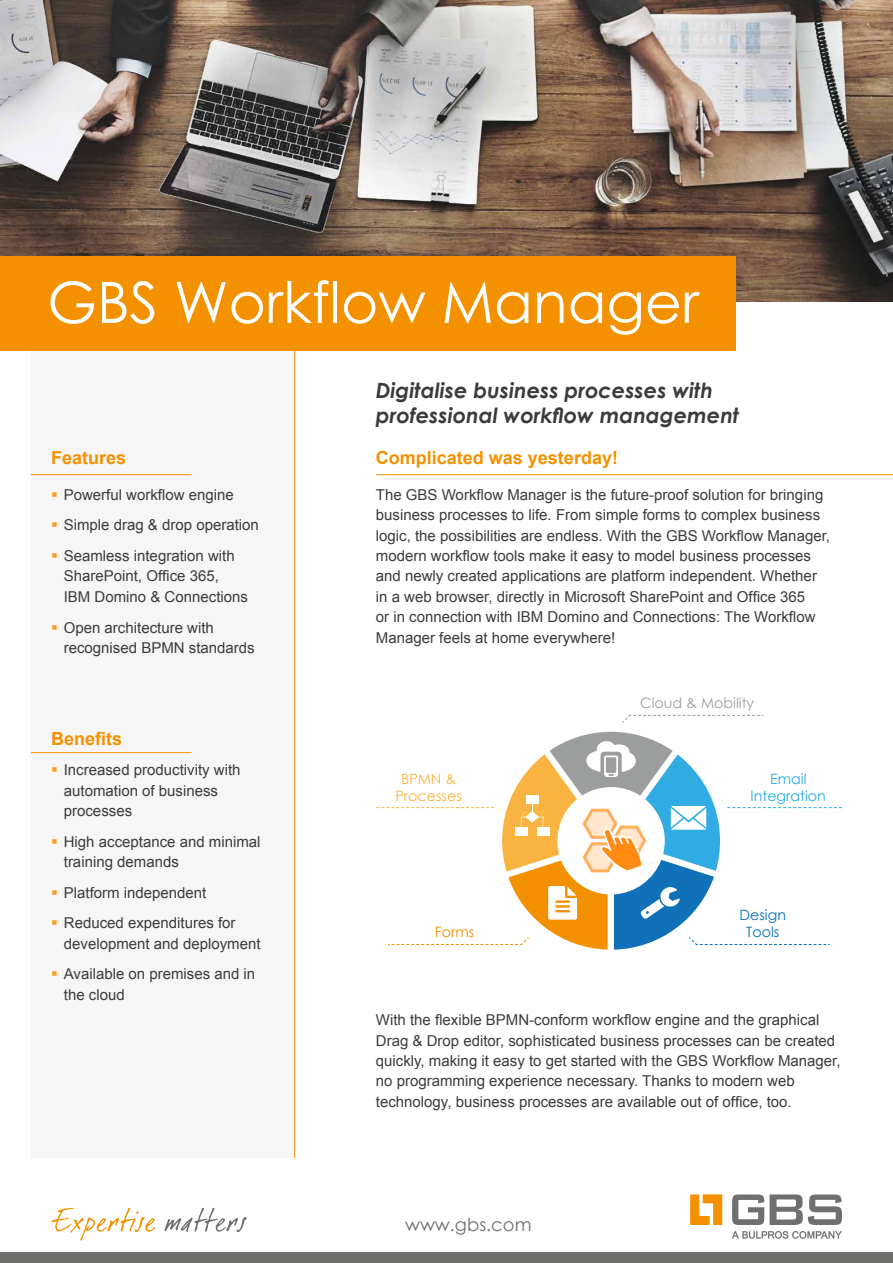
<style>
.page{position:relative;width:893px;height:1263px;background:#fff}
.page>*{position:absolute;margin:0;border:0;box-sizing:border-box;transform-origin:0 0}
.t1{font:57px "Century Gothic";color:#fff}
.t2{font:italic 700 21px/25.5px "Century Gothic";color:#3b3b3a}
.t3{font:700 18px "Arial";color:#f39100}
.t4{font:18px "Century Gothic";color:#6f6f6e}
.t5{font:15px/20.4px "Arial";color:#3b3b3a}
.t6{font:14.25px/17.1px "Century Gothic";color:#28abe3;text-align:center}
.t7{font:14.25px/17.1px "Century Gothic";color:#f9b440;text-align:center}
.t8{font:14.25px "Century Gothic";color:#9c9d9d}
.t9{font:14.25px/17.1px "Century Gothic";color:#0470b7;text-align:center}
.t10{font:14.25px "Century Gothic";color:#f39100}
.s1{color:#f59d22}
</style>
<div class="page">
<div style="left:31px;top:351px;width:264px;height:807px;background:#f6f6f6"></div>
<hr style="left:31px;top:752px;width:161px;height:1px;background:#f39100">
<hr style="left:31px;top:474px;width:161px;height:1px;background:#f39100">
<hr style="left:294px;top:350px;width:1px;height:808px;background:#f39100">
<hr style="left:376px;top:474px;width:517px;height:1px;background:#f39100">
<svg style="left:622px;top:714px;width:142px;height:9px"></svg>
<img style="left:0;top:0;width:893px;height:301px">
<div style="left:0;top:257px;width:735px;height:94px;background:#f39100"></div>
<svg style="left:376px;top:732px;width:466px;height:218px"></svg>
<div style="left:0;top:1252px;width:893px;height:11px;background:#6f6f6e"></div>
<svg style="left:52px;top:1208px;width:104px;height:32px"></svg>
<svg style="left:164px;top:1208px;width:83px;height:24px"></svg>
<svg style="left:732px;top:1231px;width:110px;height:8px"></svg>
<svg style="left:690px;top:1194px;width:32px;height:31px"></svg>
<svg style="left:732px;top:1194px;width:32px;height:31px"></svg>
<svg style="left:770px;top:1194px;width:72px;height:31px"></svg>
<h1 class="t1" style="left:47px;top:262px;width:653px">GBS Workflow Manager</h1>
<h2 class="t2" style="left:376px;top:377px;width:365px">Digitalise business processes with professional workflow management</h2>
<p class="t3" style="left:51px;top:446px;width:77px">Features</p>
<p class="t3" style="left:376px;top:446px;width:244px">Complicated was yesterday!</p>
<p class="t5" style="left:51px;top:485px;width:184px"><span class="s1">▪</span> Powerful workflow engine</p>
<p class="t5" style="left:51px;top:515px;width:209px"><span class="s1">▪</span> Simple drag &amp; drop operation</p>
<p class="t5" style="left:64px;top:546px;width:186px;text-indent:-13px"><span class="s1">▪</span> Seamless integration with<br>SharePoint, Office 365,<br>IBM Domino &amp; Connections</p>
<p class="t5" style="left:64px;top:617px;width:192px;text-indent:-13px"><span class="s1">▪</span> Open architecture with recognised BPMN standards</p>
<p class="t3" style="left:51px;top:726px;width:73px">Benefits</p>
<p class="t5" style="left:64px;top:760px;width:178px;text-indent:-13px"><span class="s1">▪</span> Increased productivity with automation of business processes</p>
<p class="t5" style="left:64px;top:831px;width:198px;text-indent:-13px"><span class="s1">▪</span> High acceptance and minimal training demands</p>
<p class="t5" style="left:51px;top:882px;width:157px"><span class="s1">▪</span> Platform independent</p>
<p class="t5" style="left:64px;top:913px;width:198px;text-indent:-13px"><span class="s1">▪</span> Reduced expenditures for development and deployment</p>
<p class="t5" style="left:64px;top:964px;width:193px;text-indent:-13px"><span class="s1">▪</span> Available on premises and in the cloud</p>
<p class="t5" style="left:376px;top:485px;width:456px">The GBS Workflow Manager is the future-proof solution for bringing business processes to life. From simple forms to complex business logic, the possibilities are endless. With the GBS Workflow Manager, modern workflow tools make it easy to model business processes and newly created applications are platform independent. Whether in a web browser, directly in Microsoft SharePoint and Office 365<br>or in connection with IBM Domino and Connections: The Workflow Manager feels at home everywhere!</p>
<p class="t8" style="left:640px;top:693px;width:116px">Cloud &amp; Mobility</p>
<p class="t7" style="left:395px;top:770px;width:68px">BPMN &amp;<br>Processes</p>
<p class="t6" style="left:751px;top:770px;width:77px">Email<br>Integration</p>
<p class="t10" style="left:435px;top:922px;width:41px">Forms</p>
<p class="t9" style="left:740px;top:906px;width:48px">Design<br>Tools</p>
<p class="t5" style="left:376px;top:1010px;width:466px">With the flexible BPMN-conform workflow engine and the graphical Drag &amp; Drop editor, sophisticated business processes can be created quickly, making it easy to get started with the GBS Workflow -Manager, no programming experience necessary. Thanks to modern web technology, business processes are available out of office, too.</p>
<p class="t4" style="left:405px;top:1212px;width:128px">www.gbs.com</p>
</div>
